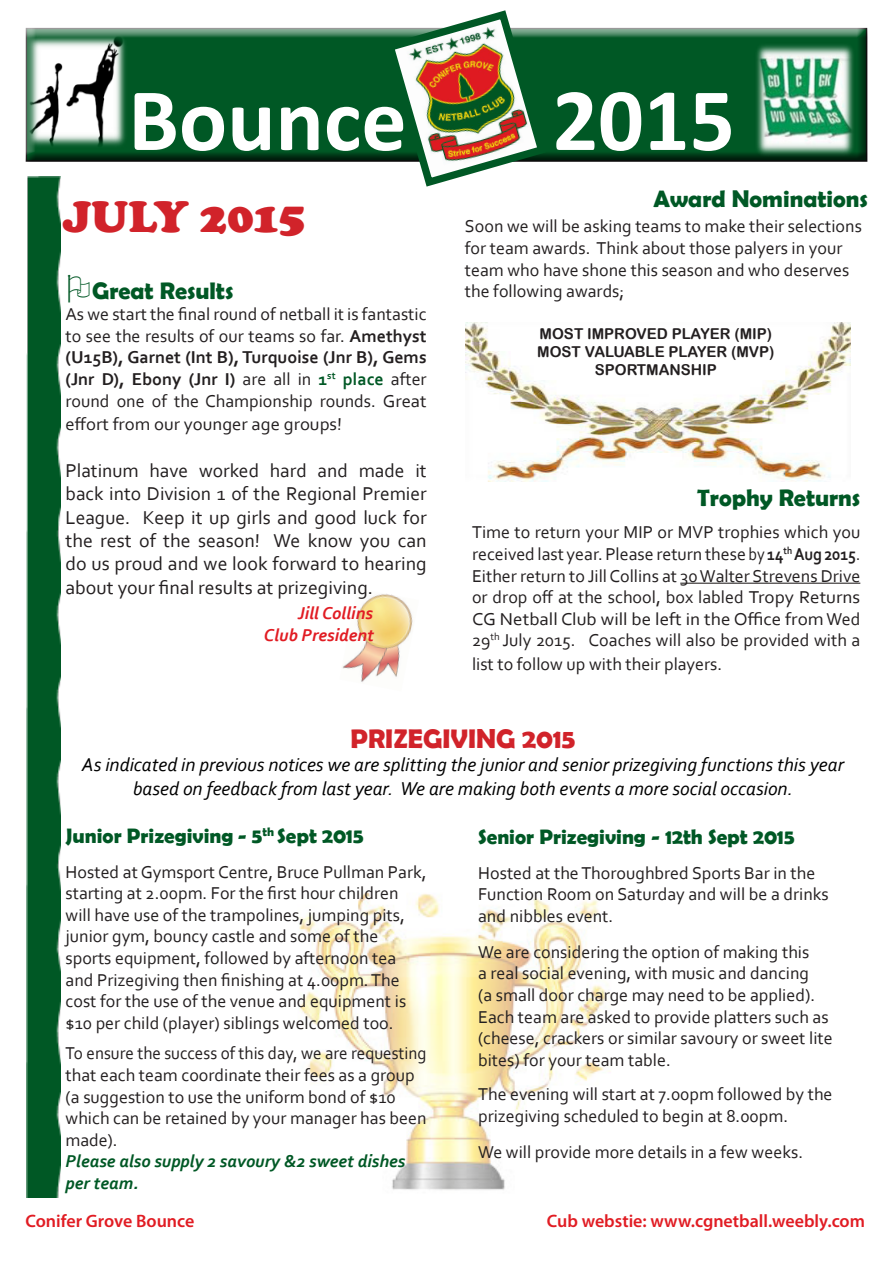
<style>
.page{position:relative;width:893px;height:1263px;background:#fff}
.page>*{position:absolute;margin:0;border:0;box-sizing:border-box;transform-origin:0 0}
.t1{font:700 90px "Calibri";color:#fff}
.t2{font:900 45px "Cooper";letter-spacing:-.015em;color:#d1232a}
.t3{font:700 27px "Berlin Sans FB Demi";color:#d1232a}
.t4{font:700 24px "Berlin Sans FB Demi";color:#005825}
.t5{font:700 23.7px "Berlin Sans FB Demi";color:#005825}
.t6{font:700 21px "Berlin Sans FB Demi";color:#005825}
.t7{font:19.5px/23.4px "Corbel";color:#231f20;text-align:justify}
.t8{font:italic 19.5px/23.4px "Corbel";color:#000;text-align:center}
.t9{font:18px/21.6px "Corbel";color:#231f20}
.t10{font:18px/21.6px "Corbel";color:#231f20;scale:.95 1}
.t11{font:600 18px "Myriad Pro";color:#e11c23}
.t12{font:italic 700 18px/21.6px "Corbel";color:#005825}
.t13{font:18px "Corbel";color:#231f20;scale:1.04 1}
.t14{font:italic 700 18px "Corbel";color:#e11c23}
.t15{font:15px "Arial Rounded MT Bold";color:#231f20}
.s1{font-weight:700}
.s2{font-weight:700;color:#005825}
</style>
<div class="page">
<img style="left:299px;top:892px;width:311px;height:298px">
<img style="left:342px;top:594px;width:71px;height:88px">
<img style="left:466px;top:322px;width:384px;height:160px">
<div style="left:19px;top:24px;width:849px;height:139px;background:#fff;opacity:.75"></div>
<div style="left:19px;top:28px;width:849px;height:135px;background:#231f20;opacity:.75"></div>
<img style="left:26px;top:33px;width:102px;height:117px">
<img style="left:753px;top:42px;width:103px;height:117px">
<svg style="left:381px;top:10px;width:169px;height:177px"></svg>
<img style="left:26px;top:177px;width:34px;height:1021px">
<hr style="left:680px;top:583px;width:180px;height:1px;background:#231f20">
<p class="t1" style="left:128px;top:63px;width:280px">Bounce</p>
<p class="t1" style="left:552px;top:63px;width:184px">2015</p>
<p class="t2" style="left:63px;top:191px;width:244px">JULY 2015</p>
<p class="t4" style="left:92px;top:276px;width:143px">Great Results</p>
<p class="t9" style="left:66px;top:303px;width:363px;text-align:justify">As we start the final round of netball it is fantastic to see the results of our teams so far. <span class="s1">Amethyst (U15B), Garnet (Int B), Turquoise (Jnr B), Gems (Jnr D), Ebony (Jnr I)</span> are all in <span class="s2">1</span><sup>st</sup> <span class="s2">place</span> after round one of the Championship rounds. Great</p>
<p class="t13" style="left:66px;top:413px;width:267px">effort from our younger age groups!</p>
<p class="t7" style="left:66px;top:458px;width:363px">Platinum have worked hard and made it back into Division 1 of the Regional Premier League. Keep it up girls and good luck for the rest of the season! We know you can do us proud and we look forward to hearing about your final results at prizegiving.</p>
<p class="t14" style="left:298px;top:602px;width:76px">Jill Collins</p>
<p class="t14" style="left:264px;top:623px;width:112px">Club President</p>
<p class="t5" style="left:653px;top:185px;width:216px">Award Nominations</p>
<p class="t9" style="left:465px;top:215px;width:399px">Soon we will be asking teams to make their selections for team awards. Think about those palyers in your team who have shone this season and who deserves the following awards;</p>
<p class="t15" style="left:540px;top:325px;width:234px">MOST IMPROVED PLAYER (MIP)</p>
<p class="t15" style="left:537px;top:343px;width:239px">MOST VALUABLE PLAYER (MVP)</p>
<p class="t15" style="left:595px;top:361px;width:124px">SPORTMANSHIP</p>
<p class="t4" style="left:697px;top:484px;width:165px">Trophy Returns</p>
<p class="t9" style="left:472px;top:521px;width:390px;text-align:justify">Time to return your MIP or MVP trophies which you received last year. Please return these by <span class="s1">14</span><sup>th</sup> <span class="s1">Aug 2015</span>.<br>Either return to Jill Collins at 30 Walter Strevens Drive or drop off at the school, box labled Tropy Returns CG Netball Club will be left in the Office from Wed 29<sup>th</sup> July 2015. Coaches will also be provided with a</p>
<p class="t9" style="left:472px;top:652px;width:252px">list to follow up with their players.</p>
<p class="t3" style="left:350px;top:723px;width:226px">PRIZEGIVING 2015</p>
<p class="t8" style="left:82px;top:753px;width:764px">As indicated in previous notices we are splitting the junior and senior prizegiving functions this year based on feedback from last year. We are making both events a more social occasion.</p>
<p class="t6" style="left:66px;top:824px;width:300px">Junior Prizegiving - 5<sup>th</sup> Sept 2015</p>
<p class="t9" style="left:66px;top:860px;width:363px">Hosted at Gymsport Centre, Bruce Pullman Park, starting at 2.00pm. For the first hour children will have use of the trampolines, jumping pits, junior gym, bouncy castle and some of the sports equipment, followed by afternoon tea and Prizegiving then finishing at 4.00pm. The cost for the use of the venue and equipment is $10 per child (player) siblings welcomed too.</p>
<p class="t10" style="left:66px;top:1042px;width:382px">To ensure the success of this day, we are requesting that each team coordinate their fees as a group (a suggestion to use the uniform bond of $10 which can be retained by your manager has been made).</p>
<p class="t12" style="left:66px;top:1150px;width:341px">Please also supply 2 savoury &amp;2 sweet dishes per team.</p>
<p class="t6" style="left:478px;top:825px;width:318px">Senior Prizegiving - 12th Sept 2015</p>
<p class="t9" style="left:478px;top:861px;width:352px">Hosted at the Thoroughbred Sports Bar in the<br>Function Room on Saturday and will be a drinks and nibbles event.</p>
<p class="t9" style="left:478px;top:940px;width:356px">We are considering the option of making this<br>a real social evening, with music and dancing<br>(a small door charge may need to be applied).<br>Each team are asked to provide platters such as (cheese, crackers or similar savoury or sweet lite bites) for your team table.</p>
<p class="t9" style="left:478px;top:1083px;width:356px">The evening will start at 7.00pm followed by the prizegiving scheduled to begin at 8.00pm.</p>
<p class="t9" style="left:478px;top:1140px;width:326px">We will provide more details in a few weeks.</p>
<p class="t11" style="left:26px;top:1209px;width:170px">Conifer Grove Bounce</p>
<p class="t11" style="left:547px;top:1209px;width:320px">Cub webstie: www.cgnetball.weebly.com</p>
</div>
